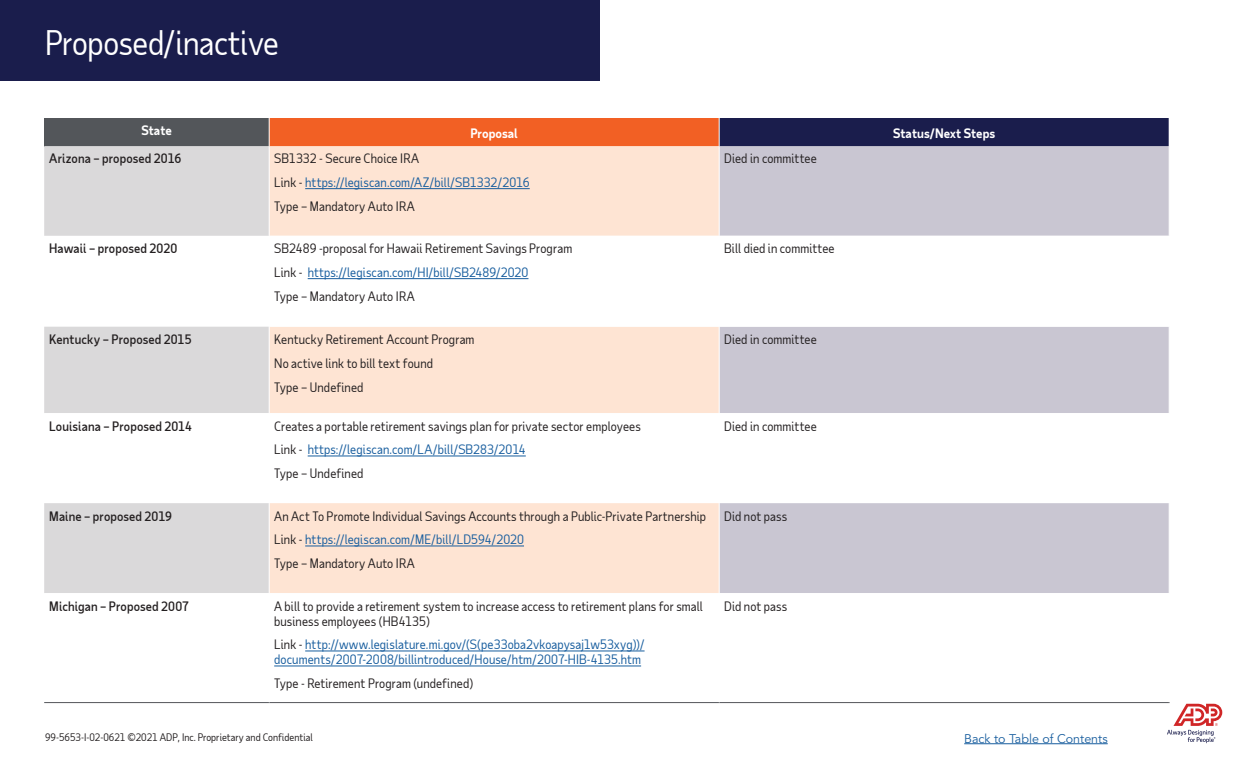
<style>
.page{position:relative;width:1260px;height:765px;background:#fff}
.page>*{position:absolute;margin:0;border:0;box-sizing:border-box;transform-origin:0 0}
.t1{font:32.5px "Taub Sans";letter-spacing:-.01em;color:#fff}
._2019_-_table_text{font:12.5px/15px "Taub Sans";letter-spacing:.01em;color:#231f20}
._2019_-_table_text-2{font:12.5px/15px "Taub Sans";letter-spacing:.01em;color:#175d9e}
._2019_-_Table_Text_B{font:500 12.5px "Taub Sans";letter-spacing:.01em;color:#231f20}
.t2{font:700 12.5px "Taub Sans";color:#fff}
.t3{font:12.5px "Avenir LT Std";color:#175d9e}
.t4{font:10px "Taub Sans";color:#231f20}
.s1{color:#231f20}
</style>
<div class="page">
<svg style="left:1167px;top:704px;width:55px;height:39px"></svg>
<div style="left:44px;top:118px;width:225px;height:28px;background:#53565a"></div>
<div style="left:269px;top:118px;width:450px;height:28px;background:#f26024"></div>
<div style="left:719px;top:118px;width:450px;height:28px;background:#1a1d4c"></div>
<svg style="left:44px;top:146px;width:225px;height:267px;fill:#dad9da"></svg>
<div style="left:270px;top:146px;width:449px;height:267px;background:#fee4d3"></div>
<div style="left:720px;top:146px;width:449px;height:267px;background:#c9c6d2"></div>
<svg style="left:270px;top:236px;width:899px;height:91px"></svg>
<svg style="left:44px;top:455px;width:1125px;height:138px"></svg>
<svg style="left:274px;top:650px;width:371px;height:17px"></svg>
<svg style="left:269px;top:118px;width:1px;height:28px"></svg>
<svg style="left:719px;top:118px;width:1px;height:28px"></svg>
<hr style="left:269px;top:702px;width:450px;height:1px;background:#53565a">
<hr style="left:719px;top:702px;width:451px;height:1px;background:#53565a">
<hr style="left:44px;top:702px;width:225px;height:1px;background:#53565a">
<hr style="left:269px;top:413px;width:1px;height:90px;background:#fff">
<hr style="left:719px;top:413px;width:1px;height:90px;background:#fff">
<hr style="left:269px;top:503px;width:1px;height:90px;background:#fff">
<hr style="left:719px;top:503px;width:1px;height:90px;background:#fff">
<hr style="left:719px;top:236px;width:1px;height:91px;background:#fff">
<hr style="left:305px;top:188px;width:225px;height:1px;background:#175d9e">
<hr style="left:308px;top:278px;width:220px;height:1px;background:#175d9e">
<hr style="left:308px;top:456px;width:218px;height:1px;background:#175d9e">
<hr style="left:305px;top:546px;width:219px;height:1px;background:#175d9e">
<hr style="left:305px;top:651px;width:340px;height:1px;background:#175d9e">
<hr style="left:274px;top:666px;width:367px;height:1px;background:#175d9e">
<div style="left:0;top:0;width:599px;height:80px;background:#1a1d4c"></div>
<hr style="left:964px;top:743px;width:144px;height:1px;background:#175d9e">
<p class="t1" style="left:45px;top:22px;width:235px">Proposed/inactive</p>
<p class="t2" style="left:141px;top:123px;width:32px">State</p>
<p class="t2" style="left:470px;top:125px;width:49px">Proposal</p>
<p class="t2" style="left:893px;top:125px;width:104px">Status/Next Steps</p>
<p class="_2019_-_Table_Text_B" style="left:49px;top:151px;width:134px">Arizona – proposed 2016</p>
<p class="_2019_-_table_text" style="left:274px;top:151px;width:146px">SB1332 - Secure Choice IRA</p>
<p class="_2019_-_table_text-2" style="left:274px;top:175px;width:257px"><span class="s1">Link -</span> https://legiscan.com/AZ/bill/SB1332/2016</p>
<p class="_2019_-_table_text" style="left:274px;top:198px;width:142px">Type – Mandatory Auto IRA</p>
<p class="_2019_-_table_text" style="left:724px;top:151px;width:94px">Died in committee</p>
<p class="_2019_-_Table_Text_B" style="left:49px;top:241px;width:130px">Hawaii – proposed 2020</p>
<p class="_2019_-_table_text" style="left:274px;top:241px;width:300px">SB2489 -proposal for Hawaii Retirement Savings Program</p>
<p class="_2019_-_table_text-2" style="left:274px;top:265px;width:256px"><span class="s1">Link -</span> https://legiscan.com/HI/bill/SB2489/2020</p>
<p class="_2019_-_table_text" style="left:274px;top:288px;width:142px">Type – Mandatory Auto IRA</p>
<p class="_2019_-_Table_Text_B" style="left:49px;top:331px;width:144px">Kentucky – Proposed 2015</p>
<p class="_2019_-_table_text" style="left:274px;top:332px;width:202px">Kentucky Retirement Account Program</p>
<p class="_2019_-_table_text" style="left:274px;top:356px;width:160px">No active link to bill text found</p>
<p class="_2019_-_table_text" style="left:274px;top:379px;width:91px">Type – Undefined</p>
<p class="_2019_-_Table_Text_B" style="left:49px;top:418px;width:144px">Louisiana – Proposed 2014</p>
<p class="_2019_-_table_text" style="left:274px;top:418px;width:368px">Creates a portable retirement savings plan for private sector employees</p>
<p class="_2019_-_table_text-2" style="left:274px;top:442px;width:253px"><span class="s1">Link -</span> https://legiscan.com/LA/bill/SB283/2014</p>
<p class="_2019_-_table_text" style="left:274px;top:466px;width:91px">Type – Undefined</p>
<p class="_2019_-_Table_Text_B" style="left:49px;top:508px;width:124px">Maine – proposed 2019</p>
<p class="_2019_-_table_text" style="left:274px;top:508px;width:434px">An Act To Promote Individual Savings Accounts through a Public-Private Partnership</p>
<p class="_2019_-_table_text-2" style="left:274px;top:532px;width:251px"><span class="s1">Link -</span> https://legiscan.com/ME/bill/LD594/2020</p>
<p class="_2019_-_table_text" style="left:274px;top:556px;width:142px">Type – Mandatory Auto IRA</p>
<p class="_2019_-_Table_Text_B" style="left:49px;top:598px;width:142px">Michigan – Proposed 2007</p>
<p class="_2019_-_table_text" style="left:274px;top:598px;width:430px">A bill to provide a retirement system to increase access to retirement plans for small business employees (HB4135)</p>
<p class="_2019_-_table_text-2" style="left:274px;top:637px;width:372px"><span class="s1">Link -</span> http://www.legislature.mi.gov/(S(pe33oba2vkoapysaj1w53xyg))/ documents/2007-2008/billintroduced/House/htm/2007-HIB-4135.htm</p>
<p class="_2019_-_table_text" style="left:274px;top:676px;width:201px">Type - Retirement Program (undefined)</p>
<p class="t4" style="left:45px;top:731px;width:269px">99-5653-I-02-0621 ©2021 ADP, Inc. Proprietary and Confidential</p>
<p class="_2019_-_table_text" style="left:724px;top:241px;width:112px">Bill died in committee</p>
<p class="_2019_-_table_text" style="left:724px;top:332px;width:94px">Died in committee</p>
<p class="_2019_-_table_text" style="left:724px;top:418px;width:94px">Died in committee</p>
<p class="_2019_-_table_text" style="left:724px;top:508px;width:64px">Did not pass</p>
<p class="_2019_-_table_text" style="left:724px;top:598px;width:64px">Did not pass</p>
<p class="t3" style="left:964px;top:731px;width:145px">Back to Table of Contents</p>
</div>
